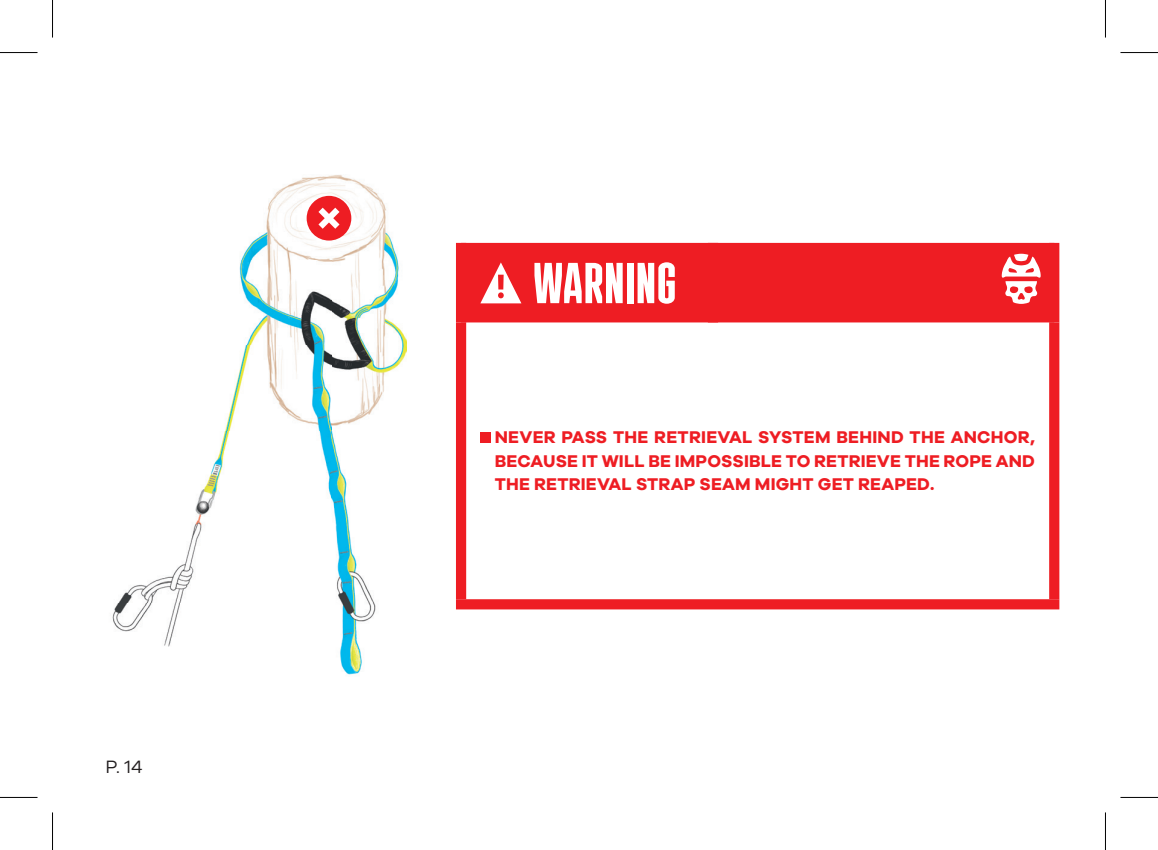
<style>
.page{position:relative;width:1158px;height:850px;background:#fff}
.page>*{position:absolute;margin:0;border:0;box-sizing:border-box;transform-origin:0 0}
.t1{font:57.5px "Bulevar";letter-spacing:.025em;color:#fff;scale:1.1 1}
.t2{font:18.5px "Galano Grotesque";color:#231f20}
.t3{font:700 17.5px/23.8px "Galano Grotesque";letter-spacing:.01em;color:#ee1d23;text-align:justify}
</style>
<div class="page">
<img style="left:112px;top:175px;width:294px;height:500px">
<div style="left:306px;top:196px;width:45px;height:44px;background:#ee1d23;border-radius:50%"></div>
<svg style="left:318px;top:207px;width:21px;height:22px"></svg>
<div style="left:466px;top:243px;width:583px;height:79px;background:#ee1d23"></div>
<div style="left:456px;top:243px;width:10px;height:79px;background:#ee1d23"></div>
<div style="left:708px;top:243px;width:10px;height:79px;background:#ee1d23"></div>
<div style="left:1049px;top:243px;width:10px;height:79px;background:#ee1d23"></div>
<div style="left:456px;top:322px;width:10px;height:277px;background:#ee1d23"></div>
<div style="left:1049px;top:322px;width:10px;height:277px;background:#ee1d23"></div>
<div style="left:456px;top:599px;width:257px;height:10px;background:#ee1d23"></div>
<div style="left:713px;top:599px;width:346px;height:10px;background:#ee1d23"></div>
<svg style="left:480px;top:262px;width:41px;height:41px"></svg>
<svg style="left:1001px;top:253px;width:39px;height:51px"></svg>
<div style="left:480px;top:432px;width:10px;height:10px;background:#ee1d23"></div>
<hr style="left:0;top:52px;width:38px;height:1px;background:#000">
<hr style="left:1120px;top:52px;width:37px;height:1px;background:#000">
<hr style="left:0;top:796px;width:38px;height:1px;background:#000">
<hr style="left:1120px;top:796px;width:37px;height:1px;background:#000">
<hr style="left:52px;top:0;width:1px;height:38px;background:#000">
<hr style="left:52px;top:812px;width:1px;height:37px;background:#000">
<hr style="left:1104px;top:0;width:1px;height:38px;background:#000">
<hr style="left:1104px;top:812px;width:1px;height:37px;background:#000">
<p class="t2" style="left:105px;top:755px;width:39px">P. 14</p>
<h1 class="t1" style="left:533px;top:251px;width:131px">WARNING</h1>
<p class="t3" style="left:494px;top:424px;width:541px">NEVER PASS THE RETRIEVAL SYSTEM BEHIND THE ANCHOR, BECAUSE IT WILL BE IMPOSSIBLE TO RETRIEVE THE ROPE AND THE RETRIEVAL STRAP SEAM MIGHT GET REAPED.</p>
</div>
